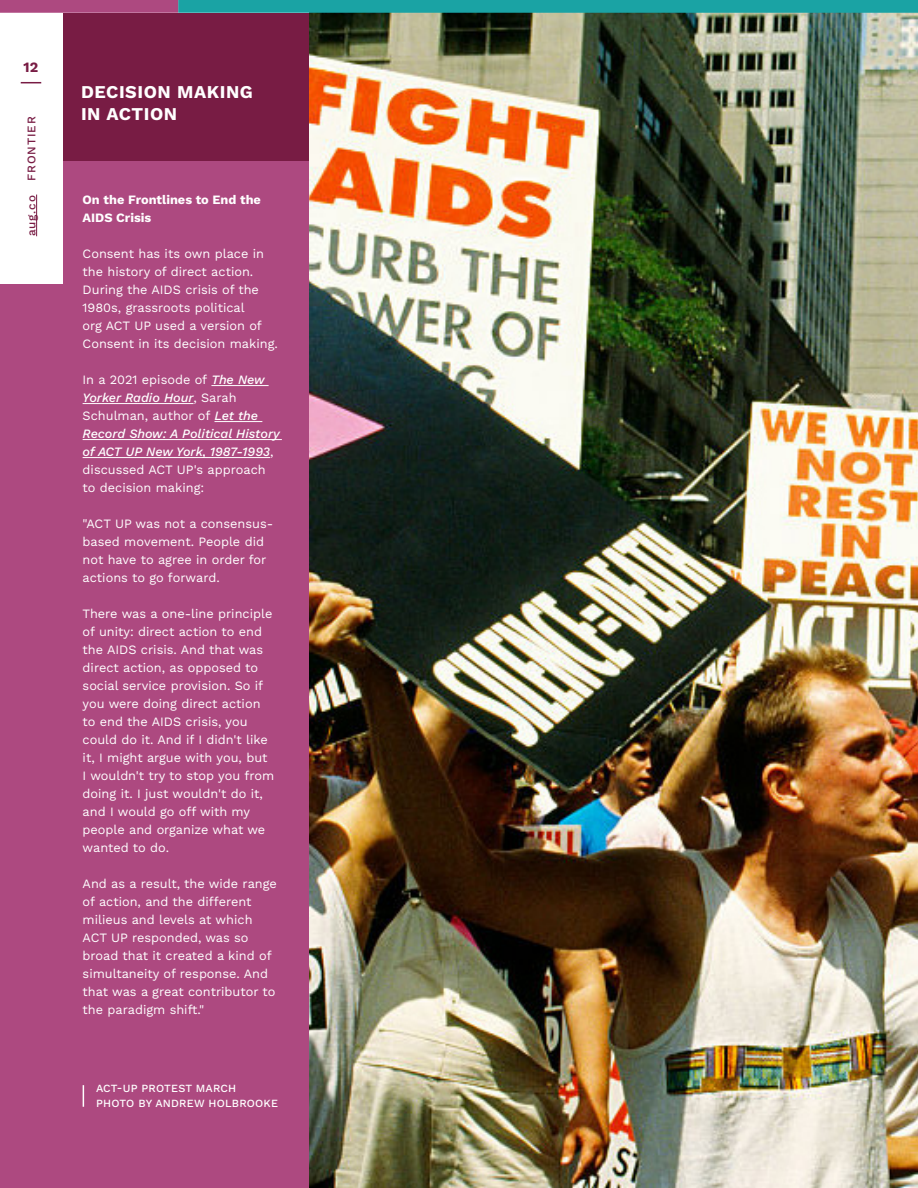
<style>
.page{position:relative;width:918px;height:1188px;background:#fff}
.page>*{position:absolute;margin:0;border:0;box-sizing:border-box;transform-origin:0 0}
.t1{font:700 18px/22.5px "Work Sans";letter-spacing:.03em;color:#fff}
.t2{font:700 14.25px "Work Sans";color:#781c44}
.t3{font:12.75px/18px "Work Sans";color:#fff}
.t4{font:700 12.75px/18px "Work Sans";color:#fff}
.t5{font:500 11.7px "Work Sans";letter-spacing:.07em;color:#781c44}
.t6{font:500 10.95px/15px "Work Sans";letter-spacing:.02em;color:#fff}
.s1{font-weight:500;font-style:italic}
</style>
<div class="page">
<div style="left:0;top:160px;width:309px;height:1028px;background:#ad4980"></div>
<div style="left:0;top:13px;width:309px;height:147px;background:#781c44"></div>
<hr style="left:211px;top:385px;width:58px;height:1px;background:#fff">
<hr style="left:83px;top:403px;width:111px;height:1px;background:#fff">
<hr style="left:215px;top:421px;width:47px;height:1px;background:#fff">
<hr style="left:83px;top:439px;width:199px;height:1px;background:#fff">
<hr style="left:83px;top:457px;width:187px;height:1px;background:#fff">
<img style="left:309px;top:13px;width:609px;height:1175px">
<div style="left:0;top:0;width:62px;height:284px;background:#fff"></div>
<svg style="left:21px;top:82px;width:20px;height:1px"></svg>
<hr style="left:36px;top:195px;width:1px;height:41px;background:#781c44">
<div style="left:178px;top:0;width:740px;height:13px;background:#1aa3a4"></div>
<div style="left:0;top:0;width:178px;height:13px;background:#ad4980"></div>
<svg style="left:83px;top:1085px;width:1px;height:22px"></svg>
<p class="t2" style="left:24px;top:56px;width:16px">12</p>
<p class="t5" style="left:23px;top:181px;width:66px;rotate:-90deg">FRONTIER</p>
<p class="t5" style="left:23px;top:236px;width:42px;rotate:-90deg">aug.co</p>
<h1 class="t1" style="left:81px;top:80px;width:173px">DECISION MAKING<br>IN ACTION</h1>
<p class="t4" style="left:83px;top:190px;width:180px">On the Frontlines to End the<br>AIDS Crisis</p>
<p class="t3" style="left:83px;top:244px;width:197px">Consent has its own place in the history of direct action.<br>During the AIDS crisis of the<br>1980s, grassroots political<br>org ACT UP used a version of<br>Consent in its decision making.</p>
<p class="t3" style="left:83px;top:370px;width:199px">In a 2021 episode of <span class="s1">The New<br>Yorker Radio Hour</span>, Sarah<br>Schulman, author of <span class="s1">Let the<br>Record Show: A Political History of ACT UP New York, 1987-1993</span>, discussed ACT UP's approach to decision making:</p>
<p class="t3" style="left:83px;top:514px;width:192px">"ACT UP was not a consensus&shy;based movement. People did not have to agree in order for actions to go forward.</p>
<p class="t3" style="left:83px;top:605px;width:193px">There was a one-line principle of unity: direct action to end the AIDS crisis. And that was direct action, as opposed to social service provision. So if you were doing direct action to end the AIDS crisis, you could do it. And if I didn't like it, I might argue with you, but<br>I wouldn't try to stop you from doing it. I just wouldn't do it, and I would go off with my people and organize what we wanted to do.</p>
<p class="t3" style="left:83px;top:875px;width:196px">And as a result, the wide range of action, and the different milieus and levels at which<br>ACT UP responded, was so broad that it created a kind of simultaneity of response. And that was a great contributor to the paradigm shift."</p>
<p class="t6" style="left:96px;top:1080px;width:184px">ACT-UP PROTEST MARCH<br>PHOTO BY ANDREW HOLBROOKE</p>
</div>
